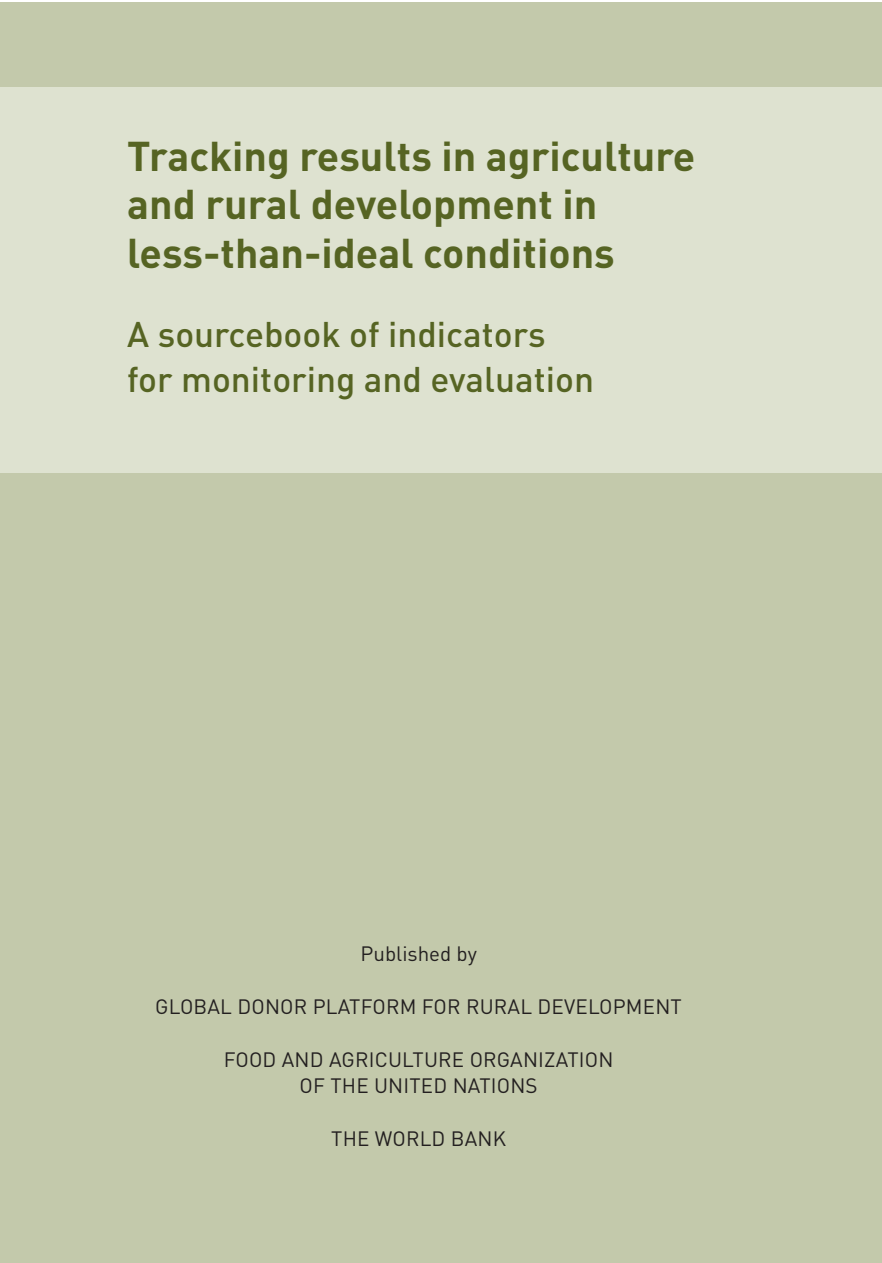
<style>
.page{position:relative;width:882px;height:1263px;background:#fff}
.page>*{position:absolute;margin:0;border:0;box-sizing:border-box;transform-origin:0 0}
.t1{font:700 41.1px/48.4px "DIN Pro";color:#566423}
.t2{font:500 35.25px/45.5px "DIN Pro";color:#566423}
.t3{font:20.55px/26.4px "DIN Pro";letter-spacing:.01em;color:#231f20;text-align:center}
</style>
<div class="page">
<div style="left:0;top:2px;width:882px;height:87px;background:#c3c9ab"></div>
<div style="left:0;top:472px;width:882px;height:791px;background:#c3c9ab"></div>
<div style="left:0;top:87px;width:882px;height:385px;background:#dee2d0"></div>
<h1 class="t1" style="left:127px;top:136px;width:569px">Tracking results in agriculture and rural development in less-than-ideal conditions</h1>
<h2 class="t2" style="left:127px;top:315px;width:468px">A sourcebook of indicators for monitoring and evaluation</h2>
<p class="t3" style="left:360px;top:941px;width:118px">Published by</p>
<p class="t3" style="left:155px;top:994px;width:528px">GLOBAL DONOR PLATFORM FOR RURAL DEVELOPMENT</p>
<p class="t3" style="left:224px;top:1046px;width:391px">FOOD AND AGRICULTURE ORGANIZATION<br>OF THE UNITED NATIONS</p>
<p class="t3" style="left:331px;top:1126px;width:176px">THE WORLD BANK</p>
</div>
